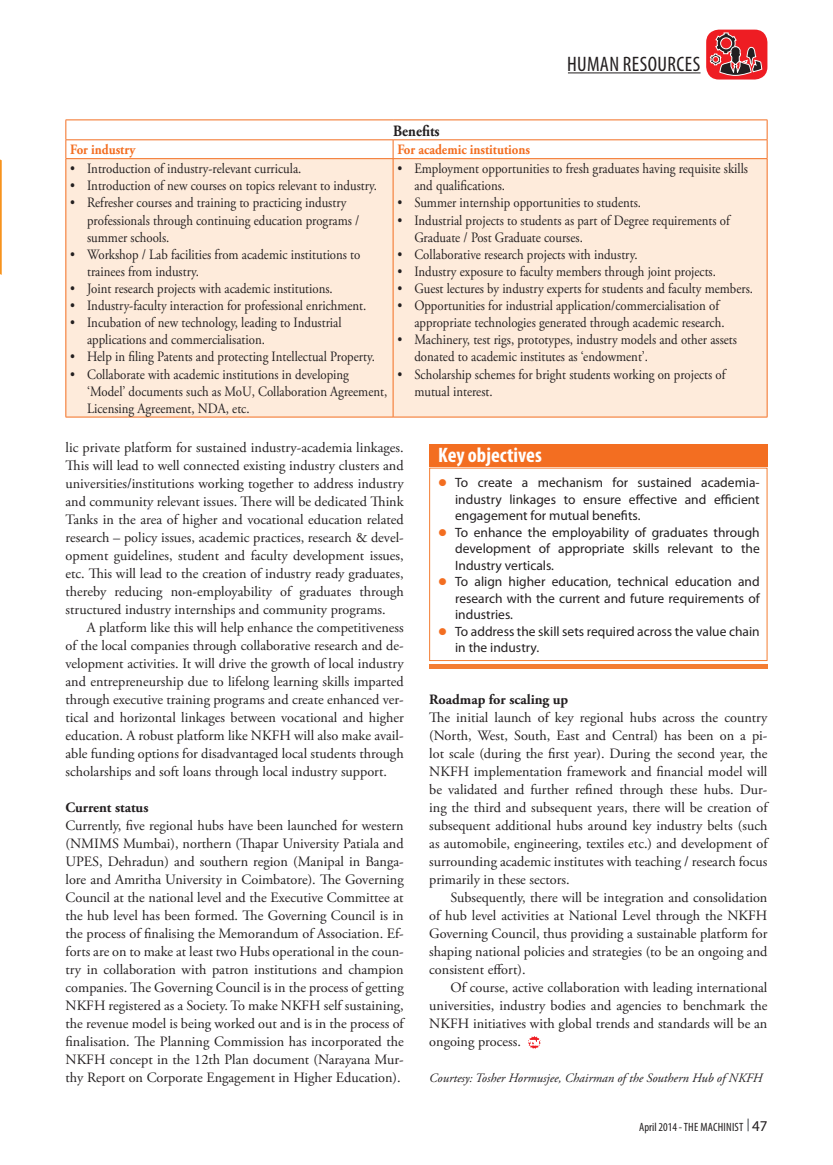
<style>
.page{position:relative;width:833px;height:1165px;background:#fff}
.page>*{position:absolute;margin:0;border:0;box-sizing:border-box;transform-origin:0 0}
.t1{font:condensed 21px "Myriad Pro";letter-spacing:.02em;color:#231f20}
.t2{font:700 condensed 21px "Myriad Pro";color:#fff}
.t3{font:700 15.75px "Adobe Garamond Pro";color:#231f20;scale:.9 1}
.t4{font:14.25px/18px "Adobe Garamond Pro";color:#231f20;text-align:justify}
.t5{font:14.25px/17.1px "Adobe Garamond Pro";color:#231f20;scale:.9 1}
.t6{font:700 14.25px "Adobe Garamond Pro";color:#f36e21;scale:.9 1}
.t7{font:700 14.25px "Adobe Garamond Pro";color:#231f20}
.t8{font:13.5px/16.5px "Myriad Pro";color:#231f20;text-align:justify}
.t9{font:italic 12.75px "Adobe Garamond Pro";color:#231f20}
.t10{font:condensed 12px "Myriad Pro";letter-spacing:.015em;color:#231f20}
.s1{color:#f36e21}
.s2{font-stretch:normal;font-size:15px}
</style>
<div class="page">
<svg style="left:747px;top:1118px;width:2px;height:13px"></svg>
<hr style="left:568px;top:73px;width:132px;height:1px;background:#231f20">
<div style="left:706px;top:30px;width:61px;height:49px;background:#ee1d23;border-radius:13px"></div>
<svg style="left:709px;top:32px;width:53px;height:44px"></svg>
<svg style="left:528px;top:1036px;width:12px;height:12px"></svg>
<div style="left:429px;top:443px;width:338px;height:23px;background:#f36e21"></div>
<div style="left:429px;top:663px;width:338px;height:5px;background:#f47d32"></div>
<div style="left:429px;top:467px;width:338px;height:194px;border:1px solid #f47d32"></div>
<div style="left:67px;top:159px;width:699px;height:258px;background:#feebdb"></div>
<hr style="left:66px;top:120px;width:327px;height:1px;background:#f36e21">
<hr style="left:393px;top:120px;width:374px;height:1px;background:#f36e21">
<hr style="left:66px;top:139px;width:327px;height:1px;background:#f36e21">
<svg style="left:66px;top:120px;width:1px;height:38px"></svg>
<hr style="left:393px;top:139px;width:374px;height:1px;background:#f36e21">
<svg style="left:393px;top:140px;width:1px;height:18px"></svg>
<svg style="left:766px;top:120px;width:1px;height:38px"></svg>
<hr style="left:66px;top:158px;width:327px;height:1px;background:#f36e21">
<hr style="left:66px;top:159px;width:1px;height:258px;background:#f36e21">
<hr style="left:393px;top:158px;width:374px;height:1px;background:#f36e21">
<hr style="left:393px;top:159px;width:1px;height:258px;background:#f36e21">
<hr style="left:766px;top:159px;width:1px;height:258px;background:#f36e21">
<hr style="left:66px;top:417px;width:327px;height:1px;background:#f36e21">
<hr style="left:393px;top:417px;width:374px;height:1px;background:#f36e21">
<svg style="left:0;top:159px;width:2px;height:116px"></svg>
<p class="t3" style="left:393px;top:121px;width:53px">Benefits</p>
<p class="t1" style="left:567px;top:51px;width:135px">HUMAN RESOURCES</p>
<p class="t6" style="left:70px;top:142px;width:74px">For industry</p>
<p class="t6" style="left:397px;top:142px;width:149px">For academic institutions</p>
<p class="t5" style="left:70px;top:161px;width:258px">• Introduction of industry-relevant curricula.</p>
<p class="t5" style="left:70px;top:178px;width:342px">• Introduction of new courses on topics relevant to industry.</p>
<p class="t5" style="left:87px;top:195px;width:304px;text-indent:-17px">• Refresher courses and training to practicing industry professionals through continuing education programs / summer schools.</p>
<p class="t5" style="left:87px;top:246px;width:305px;text-indent:-17px">• Workshop / Lab facilities from academic institutions to trainees from industry.</p>
<p class="t5" style="left:70px;top:280px;width:293px">• Joint research projects with academic institutions.</p>
<p class="t5" style="left:70px;top:297px;width:331px">• Industry-faculty interaction for professional enrichment.</p>
<p class="t5" style="left:87px;top:314px;width:284px;text-indent:-17px">• Incubation of new technology, leading to Industrial applications and commercialisation.</p>
<p class="t5" style="left:70px;top:349px;width:340px">• Help in filing Patents and protecting Intellectual Property.</p>
<p class="t5" style="left:87px;top:366px;width:335px;text-indent:-17px">• Collaborate with academic institutions in developing ‘Model’ documents such as MoU, Collaboration Agreement,<br>Licensing Agreement, NDA, etc.</p>
<p class="t5" style="left:414px;top:161px;width:372px;text-indent:-17px">• Employment opportunities to fresh graduates having requisite skills and qualifications.</p>
<p class="t5" style="left:397px;top:195px;width:272px">• Summer internship opportunities to students.</p>
<p class="t5" style="left:414px;top:212px;width:352px;text-indent:-17px">• Industrial projects to students as part of Degree requirements of<br>Graduate / Post Graduate courses.</p>
<p class="t5" style="left:397px;top:246px;width:268px">• Collaborative research projects with industry.</p>
<p class="t5" style="left:397px;top:263px;width:355px">• Industry exposure to faculty members through joint projects.</p>
<p class="t5" style="left:397px;top:280px;width:397px">• Guest lectures by industry experts for students and faculty members.</p>
<p class="t5" style="left:414px;top:297px;width:346px;text-indent:-17px">• Opportunities for industrial application/commercialisation of appropriate technologies generated through academic research.</p>
<p class="t5" style="left:414px;top:332px;width:360px;text-indent:-17px">• Machinery, test rigs, prototypes, industry models and other assets donated to academic institutes as ‘endowment’.</p>
<p class="t5" style="left:414px;top:366px;width:347px;text-indent:-17px">• Scholarship schemes for bright students working on projects of mutual interest.</p>
<p class="t4" style="left:66px;top:439px;width:340px">lic private platform for sustained industry-academia linkages.<br>This will lead to well connected existing industry clusters and universities/institutions working together to address industry and community relevant issues. There will be dedicated Think Tanks in the area of higher and vocational education related research – policy issues, academic practices, research &amp; devel&shy;opment guidelines, student and faculty development issues, etc. This will lead to the creation of industry ready graduates, thereby reducing non-employability of graduates through structured industry internships and community programs.</p>
<p class="t4" style="left:66px;top:619px;width:340px;text-indent:21px">A platform like this will help enhance the competitiveness of the local companies through collaborative research and de&shy;velopment activities. It will drive the growth of local industry and entrepreneurship due to lifelong learning skills imparted through executive training programs and create enhanced ver&shy;tical and horizontal linkages between vocational and higher education. A robust platform like NKFH will also make avail&shy;able funding options for disadvantaged local students through scholarships and soft loans through local industry support.</p>
<p class="t7" style="left:66px;top:799px;width:84px">Current status</p>
<p class="t4" style="left:66px;top:817px;width:340px">Currently, five regional hubs have been launched for western (NMIMS Mumbai), northern (Thapar University Patiala and UPES, Dehradun) and southern region (Manipal in Banga&shy;lore and Amritha University in Coimbatore). The Governing Council at the national level and the Executive Committee at the hub level has been formed. The Governing Council is in the process of finalising the Memorandum of Association. Ef&shy;forts are on to make at least two Hubs operational in the coun&shy;try in collaboration with patron institutions and champion companies. The Governing Council is in the process of getting NKFH registered as a Society. To make NKFH self sustaining, the revenue model is being worked out and is in the process of finalisation. The Planning Commission has incorporated the NKFH concept in the 12th Plan document (Narayana Mur&shy;thy Report on Corporate Engagement in Higher Education).</p>
<p class="t2" style="left:438px;top:442px;width:105px">Key objectives</p>
<p class="t8" style="left:455px;top:474px;width:306px;text-indent:-17px"><span class="s1">●</span> To create a mechanism for sustained academia&shy;industry linkages to ensure effective and efficient engagement for mutual benefits.</p>
<p class="t8" style="left:455px;top:523px;width:306px;text-indent:-17px"><span class="s1">●</span> To enhance the employability of graduates through development of appropriate skills relevant to the Industry verticals.</p>
<p class="t8" style="left:455px;top:573px;width:306px;text-indent:-17px"><span class="s1">●</span> To align higher education, technical education and research with the current and future requirements of industries.</p>
<p class="t8" style="left:455px;top:622px;width:306px;text-indent:-17px"><span class="s1">●</span> To address the skill sets required across the value chain in the industry.</p>
<p class="t7" style="left:429px;top:691px;width:141px">Roadmap for scaling up</p>
<p class="t4" style="left:429px;top:709px;width:340px">The initial launch of key regional hubs across the country (North, West, South, East and Central) has been on a pi&shy;lot scale (during the first year). During the second year, the NKFH implementation framework and financial model will be validated and further refined through these hubs. Dur&shy;ing the third and subsequent years, there will be creation of subsequent additional hubs around key industry belts (such as automobile, engineering, textiles etc.) and development of surrounding academic institutes with teaching / research focus primarily in these sectors.</p>
<p class="t4" style="left:429px;top:889px;width:340px;text-indent:21px">Subsequently, there will be integration and consolidation of hub level activities at National Level through the NKFH Governing Council, thus providing a sustainable platform for shaping national policies and strategies (to be an ongoing and consistent effort).</p>
<p class="t4" style="left:429px;top:979px;width:340px;text-indent:21px">Of course, active collaboration with leading international universities, industry bodies and agencies to benchmark the NKFH initiatives with global trends and standards will be an ongoing process.</p>
<p class="t9" style="left:429px;top:1070px;width:335px">Courtesy: Tosher Hormusjee, Chairman of the Southern Hub of NKFH</p>
<p class="t10" style="left:639px;top:1119px;width:130px">April 2014 - THE MACHINIST <span class="s2">47</span></p>
</div>
